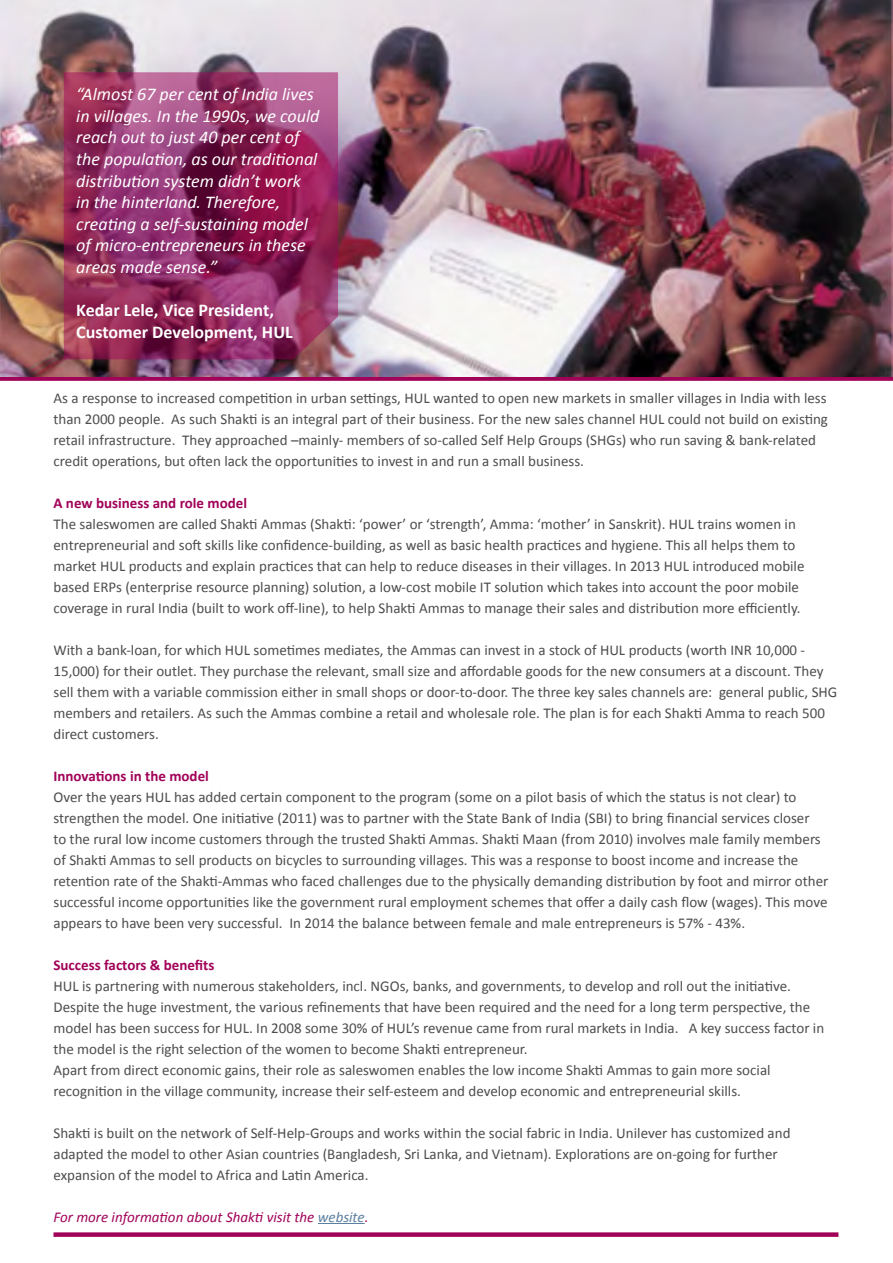
<style>
.page{position:relative;width:893px;height:1263px;background:#fff}
.page>*{position:absolute;margin:0;border:0;box-sizing:border-box;transform-origin:0 0}
.t1{font:italic 18px/21.6px "Calibri";color:#fff}
.t2{font:700 18px/21.6px "Calibri";color:#fff}
.t3{font:15px/21px "Calibri";color:#4d4d4f}
.t4{font:700 15px "Calibri";color:#a10359}
.t5{font:italic 15px "Calibri";color:#a10359}
.s1{color:#5b80a1}
</style>
<div class="page">
<hr style="left:318px;top:1223px;width:47px;height:1px;background:#5b80a1">
<div style="left:53px;top:1232px;width:785px;height:5px;background:#a10359"></div>
<div style="left:0;top:376px;width:893px;height:5px;background:#a10359"></div>
<img style="left:0;top:0;width:892px;height:376px">
<svg style="left:64px;top:72px;width:274px;height:287px;background:#922f62"></svg>
<p class="t1" style="left:76px;top:83px;width:245px">“Almost 67 per cent of India lives in villages. In the 1990s, we could reach out to just 40 per cent of the population, as our traditional distribution system didn’t work<br>in the hinterland. Therefore, creating a self-sustaining model of micro-entrepreneurs in these areas made sense.”</p>
<p class="t2" style="left:76px;top:299px;width:218px">Kedar Lele, Vice President,<br>Customer Development, HUL</p>
<p class="t3" style="left:53px;top:387px;width:776px">As a response to increased competition in urban settings, HUL wanted to open new markets in smaller villages in India with less than 2000 people. As such Shakti is an integral part of their business. For the new sales channel HUL could not build on existing retail infrastructure. They approached –mainly- members of so-called Self Help Groups (SHGs) who run saving &amp; bank-related credit operations, but often lack the opportunities to invest in and run a small business.</p>
<p class="t4" style="left:53px;top:493px;width:195px">A new business and role model</p>
<p class="t3" style="left:53px;top:513px;width:753px">The saleswomen are called Shakti Ammas (Shakti: ‘power’ or ‘strength’, Amma: ‘mother’ in Sanskrit). HUL trains women in entrepreneurial and soft skills like confidence-building, as well as basic health practices and hygiene. This all helps them to market HUL products and explain practices that can help to reduce diseases in their villages. In 2013 HUL introduced mobile based ERPs (enterprise resource planning) solution, a low-cost mobile IT solution which takes into account the poor mobile coverage in rural India (built to work off-line), to help Shakti Ammas to manage their sales and distribution more efficiently.</p>
<p class="t3" style="left:53px;top:639px;width:785px">With a bank-loan, for which HUL sometimes mediates, the Ammas can invest in a stock of HUL products (worth INR 10,000 - 15,000) for their outlet. They purchase the relevant, small size and affordable goods for the new consumers at a discount. They sell them with a variable commission either in small shops or door-to-door. The three key sales channels are: general public, SHG members and retailers. As such the Ammas combine a retail and wholesale role. The plan is for each Shakti Amma to reach 500 direct customers.</p>
<p class="t4" style="left:53px;top:766px;width:157px">Innovations in the model</p>
<p class="t3" style="left:53px;top:786px;width:776px">Over the years HUL has added certain component to the program (some on a pilot basis of which the status is not clear) to strengthen the model. One initiative (2011) was to partner with the State Bank of India (SBI) to bring financial services closer<br>to the rural low income customers through the trusted Shakti Ammas. Shakti Maan (from 2010) involves male family members of Shakti Ammas to sell products on bicycles to surrounding villages. This was a response to boost income and increase the retention rate of the Shakti-Ammas who faced challenges due to the physically demanding distribution by foot and mirror other successful income opportunities like the government rural employment schemes that offer a daily cash flow (wages). This move appears to have been very successful. In 2014 the balance between female and male entrepreneurs is 57% - 43%.</p>
<p class="t4" style="left:53px;top:955px;width:162px">Success factors &amp; benefits</p>
<p class="t3" style="left:53px;top:975px;width:772px">HUL is partnering with numerous stakeholders, incl. NGOs, banks, and governments, to develop and roll out the initiative.<br>Despite the huge investment, the various refinements that have been required and the need for a long term perspective, the model has been success for HUL. In 2008 some 30% of HUL’s revenue came from rural markets in India. A key success factor in the model is the right selection of the women to become Shakti entrepreneur.<br>Apart from direct economic gains, their role as saleswomen enables the low income Shakti Ammas to gain more social recognition in the village community, increase their self-esteem and develop economic and entrepreneurial skills.</p>
<p class="t3" style="left:53px;top:1122px;width:739px">Shakti is built on the network of Self-Help-Groups and works within the social fabric in India. Unilever has customized and adapted the model to other Asian countries (Bangladesh, Sri Lanka, and Vietnam). Explorations are on-going for further expansion of the model to Africa and Latin America.</p>
<p class="t5" style="left:53px;top:1206px;width:316px">For more information about Shakti visit the <span class="s1">website</span>.</p>
</div>
